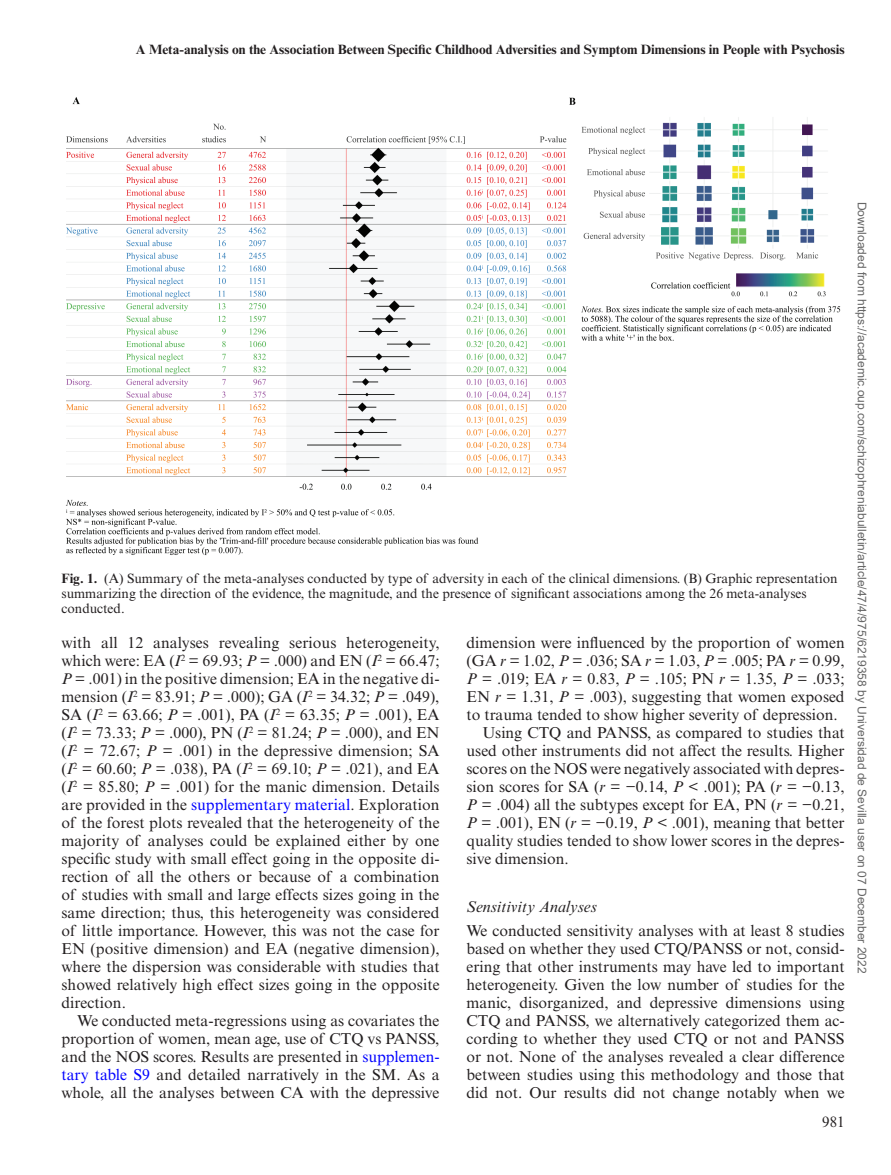
<style>
.page{position:relative;width:891px;height:1175px;background:#fff}
.page>*{position:absolute;margin:0;border:0;box-sizing:border-box;transform-origin:0 0}
.t1{font:15.75px/18px "Times New Roman MT Std";color:#231f20;text-align:justify}
.t2{font:italic 15.75px "Times New Roman MT Std";color:#231f20}
.t3{font:15px "Times New Roman MT Std";color:#231f20}
.t4{font:13.5px/15px "Times New Roman MT Std";color:#231f20}
.t5{font:700 13.5px "Times New Roman MT Std";color:#231f20}
.t6{font:12px "Arial";color:#666}
.s1{font-weight:700}
.s2{font-style:italic}
.s3{color:#00f}
</style>
<div class="page">
<img style="left:66px;top:97px;width:775px;height:459px">
<p class="t5" style="left:136px;top:41px;width:710px">A Meta-analysis on the Association Between Specific Childhood Adversities and Symptom Dimensions in People with Psychosis</p>
<p class="t4" style="left:62px;top:571px;width:778px"><span class="s1">Fig. 1.</span> (A) Summary of the meta-analyses conducted by type of adversity in each of the clinical dimensions. (B) Graphic representation summarizing the direction of the evidence, the magnitude, and the presence of significant associations among the 26 meta-analyses conducted.</p>
<p class="t1" style="left:61px;top:633px;width:380px">with all 12 analyses revealing serious heterogeneity, which were: EA (<span class="s2">I</span><sup>2</sup> = 69.93; <span class="s2">P</span> = .000) and EN (<span class="s2">I</span><sup>2</sup> = 66.47; <span class="s2">P</span> = .001) in the positive dimension; EA in the negative di&shy;mension (<span class="s2">I</span><sup>2</sup> = 83.91; <span class="s2">P</span> = .000); GA (<span class="s2">I</span><sup>2</sup> = 34.32; <span class="s2">P</span> = .049), SA (<span class="s2">I</span><sup>2</sup> = 63.66; <span class="s2">P</span> = .001), PA (<span class="s2">I</span><sup>2</sup> = 63.35; <span class="s2">P</span> = .001), EA (<span class="s2">I</span><sup>2</sup> = 73.33; <span class="s2">P</span> = .000), PN (<span class="s2">I</span><sup>2</sup> = 81.24; <span class="s2">P</span> = .000), and EN (<span class="s2">I</span><sup>2</sup> = 72.67; <span class="s2">P</span> = .001) in the depressive dimension; SA (<span class="s2">I</span><sup>2</sup> = 60.60; <span class="s2">P</span> = .038), PA (<span class="s2">I</span><sup>2</sup> = 69.10; <span class="s2">P</span> = .021), and EA (<span class="s2">I</span><sup>2</sup> = 85.80; <span class="s2">P</span> = .001) for the manic dimension. Details are provided in the <span class="s3">supplementary material</span>. Exploration of the forest plots revealed that the heterogeneity of the majority of analyses could be explained either by one specific study with small effect going in the opposite di&shy;rection of all the others or because of a combination of studies with small and large effects sizes going in the same direction; thus, this heterogeneity was considered of little importance. However, this was not the case for EN (positive dimension) and EA (negative dimension), where the dispersion was considerable with studies that showed relatively high effect sizes going in the opposite direction.</p>
<p class="t1" style="left:61px;top:1012px;width:380px;text-indent:16px">We conducted meta-regressions using as covariates the proportion of women, mean age, use of CTQ vs PANSS, and the NOS scores. Results are presented in <span class="s3">supplemen&shy;tary table S9</span> and detailed narratively in the SM. As a whole, all the analyses between CA with the depressive</p>
<p class="t1" style="left:466px;top:634px;width:380px">dimension were influenced by the proportion of women</p>
<p class="t1" style="left:466px;top:652px;width:379px">(GA <span class="s2">r</span> = 1.02, <span class="s2">P</span> = .036; SA <span class="s2">r</span> = 1.03, <span class="s2">P</span> = .005; PA <span class="s2">r</span> = 0.99,</p>
<p class="t1" style="left:466px;top:670px;width:379px"><span class="s2">P</span> = .019; EA <span class="s2">r</span> = 0.83, <span class="s2">P</span> = .105; PN <span class="s2">r</span> = 1.35, <span class="s2">P</span> = .033;</p>
<p class="t1" style="left:466px;top:688px;width:380px">EN <span class="s2">r</span> = 1.31, <span class="s2">P</span> = .003), suggesting that women exposed</p>
<p class="t1" style="left:466px;top:706px;width:373px">to trauma tended to show higher severity of depression.</p>
<p class="t1" style="left:482px;top:724px;width:364px">Using CTQ and PANSS, as compared to studies that</p>
<p class="t1" style="left:466px;top:742px;width:379px">used other instruments did not affect the results. Higher</p>
<p class="t1" style="left:466px;top:760px;width:379px">scores on the NOS were negatively associated with depres-</p>
<p class="t1" style="left:466px;top:778px;width:380px">sion scores for SA (<span class="s2">r</span> = −0.14, <span class="s2">P</span> &lt; .001); PA (<span class="s2">r</span> = −0.13,</p>
<p class="t1" style="left:466px;top:796px;width:379px"><span class="s2">P</span> = .004) all the subtypes except for EA, PN (<span class="s2">r</span> = −0.21,</p>
<p class="t1" style="left:466px;top:814px;width:380px"><span class="s2">P</span> = .001), EN (<span class="s2">r</span> = −0.19, <span class="s2">P</span> &lt; .001), meaning that better</p>
<p class="t1" style="left:466px;top:832px;width:380px">quality studies tended to show lower scores in the depres-</p>
<p class="t1" style="left:466px;top:850px;width:104px">sive dimension.</p>
<p class="t2" style="left:466px;top:898px;width:132px">Sensitivity Analyses</p>
<p class="t1" style="left:466px;top:922px;width:380px">We conducted sensitivity analyses with at least 8 studies based on whether they used CTQ/PANSS or not, consid&shy;ering that other instruments may have led to important heterogeneity. Given the low number of studies for the manic, disorganized, and depressive dimensions using CTQ and PANSS, we alternatively categorized them ac&shy;cording to whether they used CTQ or not and PANSS or not. None of the analyses revealed a clear difference between studies using this methodology and those that did not. Our results did not change notably when we</p>
<p class="t3" style="left:822px;top:1113px;width:24px">981</p>
<p class="t6" style="left:866px;top:202px;width:773px;rotate:90deg">Downloaded from https://academic.oup.com/schizophreniabulletin/article/47/4/975/6219358 by Universidad de Sevilla user on 07 December 2022</p>
</div>
